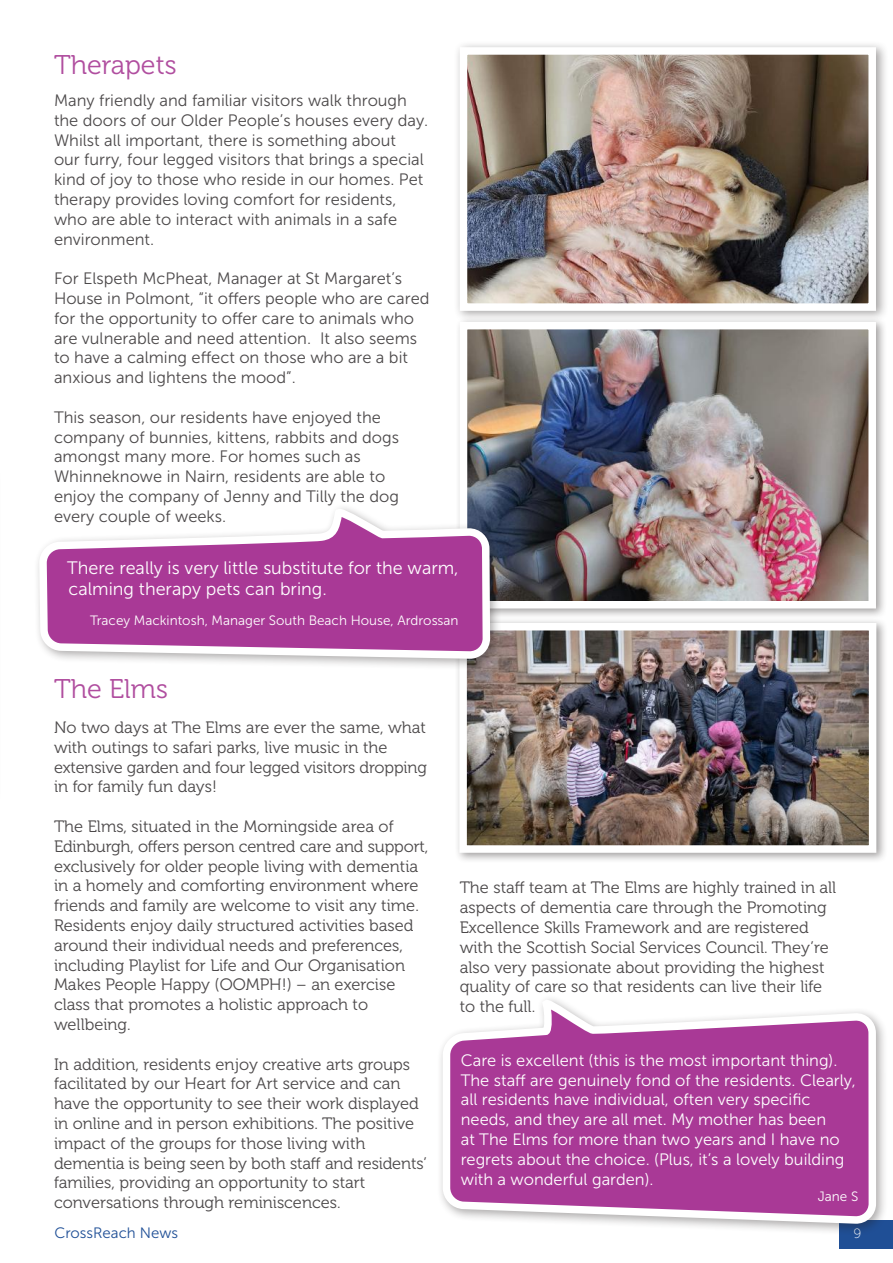
<style>
.page{position:relative;width:893px;height:1263px;background:#fff}
.page>*{position:absolute;margin:0;border:0;box-sizing:border-box;transform-origin:0 0}
.t1{font:27px "Museo 300";color:#b04e9f}
.t2{font:18px/21.6px "Museo Sans 300";color:#fff}
.t3{font:16.5px/19.8px "Museo 300";color:#4c494a}
.t4{font:16.5px/19.8px "Museo Sans 300";color:#4c494a}
.t5{font:16.5px/19.8px "Museo Sans 300";color:#fff}
.t6{font:15px "Museo Sans 300";color:#1f4f96}
.t7{font:13.5px "Museo Sans 300";color:#fff}
.t8{font:13.5px "Museo Sans 100";color:#fff}
</style>
<div class="page">
<div style="left:839px;top:1220px;width:54px;height:29px;background:#1f4f96"></div>
<div style="left:454px;top:617px;width:434px;height:247px;background:#241f1f;opacity:.43"></div>
<img style="left:468px;top:632px;width:399px;height:212px">
<div style="left:459px;top:623px;width:417px;height:230px;border:8px solid #fff"></div>
<div style="left:454px;top:41px;width:434px;height:282px;background:#241f1f;opacity:.41"></div>
<img style="left:469px;top:56px;width:398px;height:246px">
<div style="left:460px;top:47px;width:416px;height:264px;border:8px solid #fff"></div>
<div style="left:455px;top:316px;width:432px;height:303px;background:#241f1f;opacity:.43"></div>
<img style="left:469px;top:331px;width:398px;height:268px">
<div style="left:460px;top:322px;width:416px;height:286px;border:8px solid #fff"></div>
<div style="left:33px;top:503px;width:469px;height:168px;background:#241f1f;opacity:.38"></div>
<svg style="left:43px;top:508px;width:451px;height:155px"></svg>
<div style="left:437px;top:994px;width:451px;height:242px;background:#241f1f;opacity:.38"></div>
<svg style="left:439px;top:994px;width:441px;height:226px"></svg>
<h1 class="t1" style="left:54px;top:50px;width:124px">Therapets</h1>
<p class="t4" style="left:54px;top:90px;width:376px">Many friendly and familiar visitors walk through the doors of our Older People’s houses every day.<br>Whilst all important, there is something about<br>our furry, four legged visitors that brings a special kind of joy to those who reside in our homes. Pet therapy provides loving comfort for residents, who are able to interact with animals in a safe environment.</p>
<p class="t4" style="left:54px;top:269px;width:377px">For Elspeth McPheat, Manager at St Margaret’s House in Polmont, “it offers people who are cared for the opportunity to offer care to animals who are vulnerable and need attention. It also seems to have a calming effect on those who are a bit anxious and lightens the mood”.</p>
<p class="t4" style="left:54px;top:407px;width:347px">This season, our residents have enjoyed the company of bunnies, kittens, rabbits and dogs amongst many more. For homes such as Whinneknowe in Nairn, residents are able to enjoy the company of Jenny and Tilly the dog every couple of weeks.</p>
<p class="t2" style="left:67px;top:557px;width:393px">There really is very little substitute for the warm, calming therapy pets can bring.</p>
<p class="t7" style="left:90px;top:613px;width:370px">Tracey Mackintosh, Manager South Beach House, Ardrossan</p>
<h1 class="t1" style="left:54px;top:674px;width:115px">The Elms</h1>
<p class="t3" style="left:54px;top:718px;width:374px">No two days at The Elms are ever the same, what with outings to safari parks, live music in the extensive garden and four legged visitors dropping in for family fun days!</p>
<p class="t3" style="left:54px;top:817px;width:376px">The Elms, situated in the Morningside area of Edinburgh, offers person centred care and support, exclusively for older people living with dementia in a homely and comforting environment where friends and family are welcome to visit any time.<br>Residents enjoy daily structured activities based around their individual needs and preferences, including Playlist for Life and Our Organisation Makes People Happy (OOMPH!) – an exercise class that promotes a holistic approach to wellbeing.</p>
<p class="t3" style="left:54px;top:1054px;width:374px">In addition, residents enjoy creative arts groups facilitated by our Heart for Art service and can have the opportunity to see their work displayed in online and in person exhibitions. The positive impact of the groups for those living with dementia is being seen by both staff and residents’ families, providing an opportunity to start conversations through reminiscences.</p>
<p class="t3" style="left:460px;top:878px;width:378px">The staff team at The Elms are highly trained in all aspects of dementia care through the Promoting Excellence Skills Framework and are registered with the Scottish Social Services Council. They’re also very passionate about providing the highest quality of care so that residents can live their life to the full.</p>
<p class="t5" style="left:461px;top:1050px;width:396px">Care is excellent (this is the most important thing).<br>The staff are genuinely fond of the residents. Clearly, all residents have individual, often very specific needs, and they are all met. My mother has been<br>at The Elms for more than two years and I have no regrets about the choice. (Plus, it’s a lovely building with a wonderful garden).</p>
<p class="t7" style="left:818px;top:1189px;width:42px">Jane S</p>
<p class="t6" style="left:54px;top:1224px;width:125px">CrossReach News</p>
<p class="t8" style="left:853px;top:1227px;width:9px">9</p>
</div>
